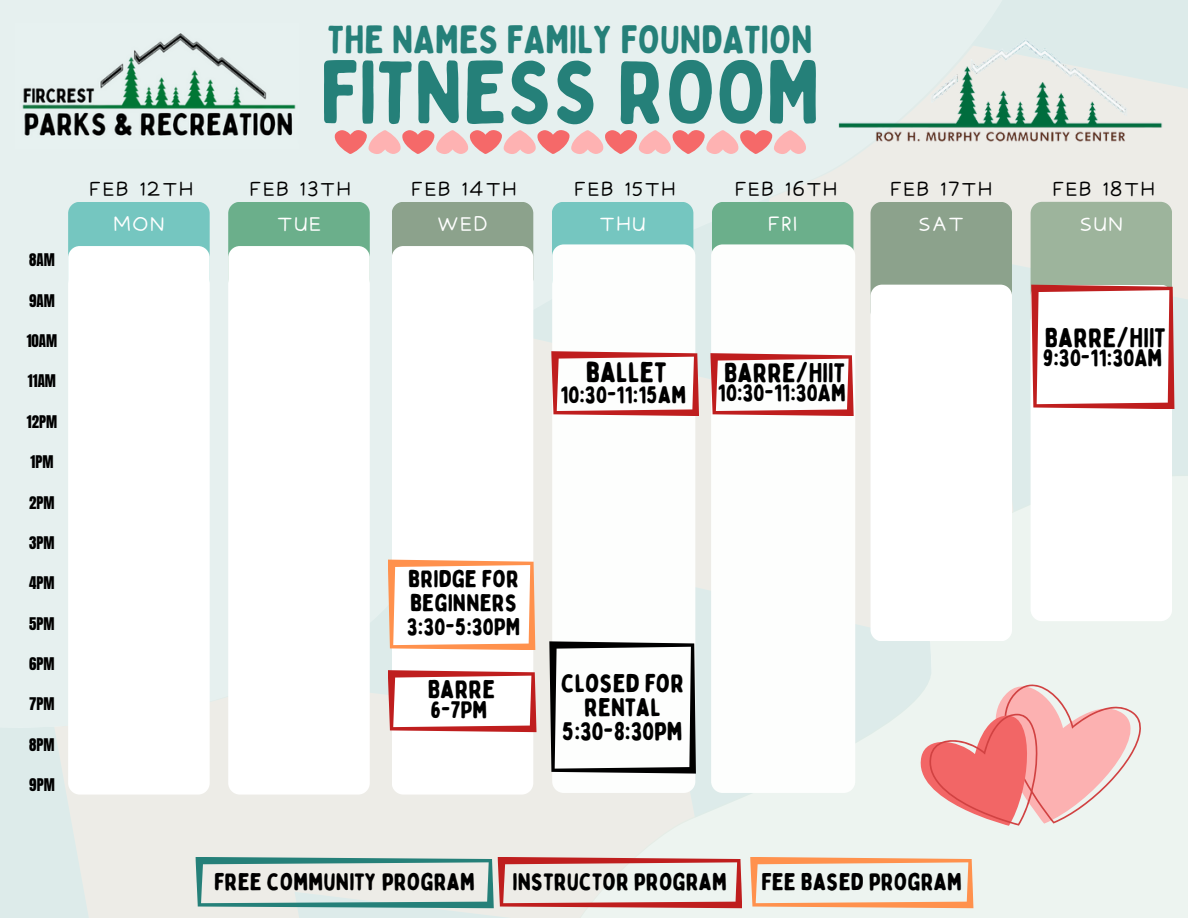
<style>
.page{position:relative;width:1188px;height:918px;background:#e6f0ef}
.page>*{position:absolute;margin:0;border:0;box-sizing:border-box;transform-origin:0 0}
.t1{font:88.8px "Bobby Jones Soft";color:#258079}
.t2{font:39.3px "Bobby Jones Soft";color:#258079}
.t3{font:28.5px "Bobby Jones Soft";color:#000}
.t4{font:27px "Bobby Jones Soft";color:#000}
.t5{font:25.5px/23.7px "Bobby Jones Soft";color:#000;text-align:center}
.t6{font:24px/23.7px "Bobby Jones Soft";color:#000}
.t7{font:19.8px "Irene Florentina";color:#fff}
.t8{font:19.35px "Irene Florentina";color:#000}
.t9{font:14.85px "Anton";color:#000}
</style>
<div class="page">
<img style="left:838px;top:38px;width:325px;height:104px">
<div style="left:228px;top:202px;width:142px;height:88px;background:#6baf8b;border-radius:12px"></div>
<div style="left:228px;top:246px;width:142px;height:549px;background:#fff;border-radius:12px"></div>
<div style="left:68px;top:202px;width:142px;height:88px;background:#75c6c0;border-radius:12px"></div>
<div style="left:68px;top:246px;width:142px;height:549px;background:#fff;border-radius:12px"></div>
<div style="left:552px;top:202px;width:141px;height:88px;background:#75c6c0;border-radius:12px"></div>
<div style="left:392px;top:202px;width:141px;height:88px;background:#8ca28c;border-radius:12px"></div>
<div style="left:392px;top:246px;width:141px;height:549px;background:#fff;border-radius:12px"></div>
<div style="left:712px;top:202px;width:141px;height:88px;background:#6baf8b;border-radius:12px"></div>
<div style="left:871px;top:202px;width:141px;height:121px;background:#8ca28c;border-radius:12px"></div>
<div style="left:871px;top:285px;width:141px;height:356px;background:#fff;border-radius:12px"></div>
<div style="left:1031px;top:202px;width:141px;height:127px;background:#9db49c;border-radius:12px"></div>
<div style="left:1031px;top:285px;width:141px;height:336px;background:#fff;border-radius:12px"></div>
<svg style="left:196px;top:857px;width:546px;height:51px"></svg>
<svg style="left:750px;top:857px;width:223px;height:51px"></svg>
<svg style="left:388px;top:560px;width:147px;height:90px"></svg>
<svg style="left:388px;top:670px;width:149px;height:62px"></svg>
<div style="left:552px;top:244px;width:143px;height:549px;background:#fdfefd;border-radius:12px"></div>
<div style="left:711px;top:244px;width:144px;height:549px;background:#fdfefd;border-radius:12px"></div>
<svg style="left:710px;top:353px;width:144px;height:63px"></svg>
<img style="left:22px;top:33px;width:274px;height:104px">
<svg style="left:551px;top:351px;width:148px;height:65px"></svg>
<svg style="left:1031px;top:285px;width:143px;height:124px"></svg>
<svg style="left:334px;top:130px;width:472px;height:24px"></svg>
<svg style="left:920px;top:684px;width:221px;height:142px"></svg>
<svg style="left:549px;top:641px;width:147px;height:133px"></svg>
<h4 class="t9" style="left:29px;top:249px;width:27px">8AM</h4>
<h4 class="t9" style="left:29px;top:290px;width:27px">9AM</h4>
<h4 class="t9" style="left:27px;top:330px;width:32px">10AM</h4>
<h4 class="t9" style="left:28px;top:371px;width:30px">11AM</h4>
<h2 class="t9" style="left:27px;top:411px;width:32px">12PM</h2>
<p class="t9" style="left:30px;top:451px;width:24px">1PM</p>
<h4 class="t9" style="left:29px;top:492px;width:27px">2PM</h4>
<h4 class="t9" style="left:29px;top:532px;width:27px">3PM</h4>
<h4 class="t9" style="left:29px;top:572px;width:27px">4PM</h4>
<h4 class="t9" style="left:29px;top:613px;width:27px">5PM</h4>
<h4 class="t9" style="left:29px;top:653px;width:27px">6PM</h4>
<h4 class="t9" style="left:29px;top:694px;width:27px">7PM</h4>
<h4 class="t9" style="left:29px;top:734px;width:27px">8PM</h4>
<h4 class="t9" style="left:29px;top:774px;width:27px">9PM</h4>
<p class="t2" style="left:328px;top:15px;width:486px">THE NAMES FAMILY FOUNDATION</p>
<p class="t1" style="left:320px;top:37px;width:501px">FITNESS ROOM</p>
<p class="t8" style="left:89px;top:177px;width:106px">FEB 12TH</p>
<p class="t8" style="left:249px;top:177px;width:104px">FEB 13TH</p>
<p class="t8" style="left:411px;top:177px;width:108px">FEB 14TH</p>
<p class="t8" style="left:574px;top:177px;width:104px">FEB 15TH</p>
<p class="t8" style="left:734px;top:177px;width:105px">FEB 16TH</p>
<h2 class="t8" style="left:890px;top:177px;width:104px">FEB 17TH</h2>
<p class="t8" style="left:1052px;top:177px;width:105px">FEB 18TH</p>
<h3 class="t7" style="left:113px;top:211px;width:54px">MON</h3>
<p class="t7" style="left:276px;top:211px;width:47px">TUE</p>
<p class="t7" style="left:437px;top:211px;width:53px">WED</p>
<p class="t7" style="left:599px;top:211px;width:49px">THU</p>
<p class="t7" style="left:767px;top:211px;width:32px">FRI</p>
<h4 class="t7" style="left:918px;top:211px;width:48px">SAT</h4>
<h3 class="t7" style="left:1079px;top:211px;width:46px">SUN</h3>
<p class="t3" style="left:586px;top:355px;width:82px">BALLET</p>
<p class="t6" style="left:560px;top:383px;width:128px">10:30-11:15AM</p>
<h4 class="t4" style="left:724px;top:356px;width:123px">BARRE/HIIT</h4>
<h4 class="t6" style="left:718px;top:382px;width:130px">10:30-11:30AM</h4>
<p class="t6" style="left:407px;top:568px;width:115px">BRIDGE FOR<br>BEGINNERS<br>3:30-5:30PM</p>
<p class="t5" style="left:428px;top:678px;width:69px">BARRE</p>
<p class="t6" style="left:431px;top:699px;width:58px">6-7PM</p>
<p class="t5" style="left:561px;top:672px;width:125px">CLOSED FOR<br>RENTAL<br>5:30-8:30PM</p>
<p class="t6" style="left:214px;top:870px;width:263px">FREE COMMUNITY PROGRAM</p>
<p class="t6" style="left:512px;top:870px;width:216px">INSTRUCTOR PROGRAM</p>
<h1 class="t6" style="left:761px;top:870px;width:202px">FEE BASED PROGRAM</h1>
<p class="t4" style="left:1045px;top:321px;width:123px">BARRE/HIIT</p>
<p class="t6" style="left:1043px;top:346px;width:121px">9:30-11:30AM</p>
</div>
